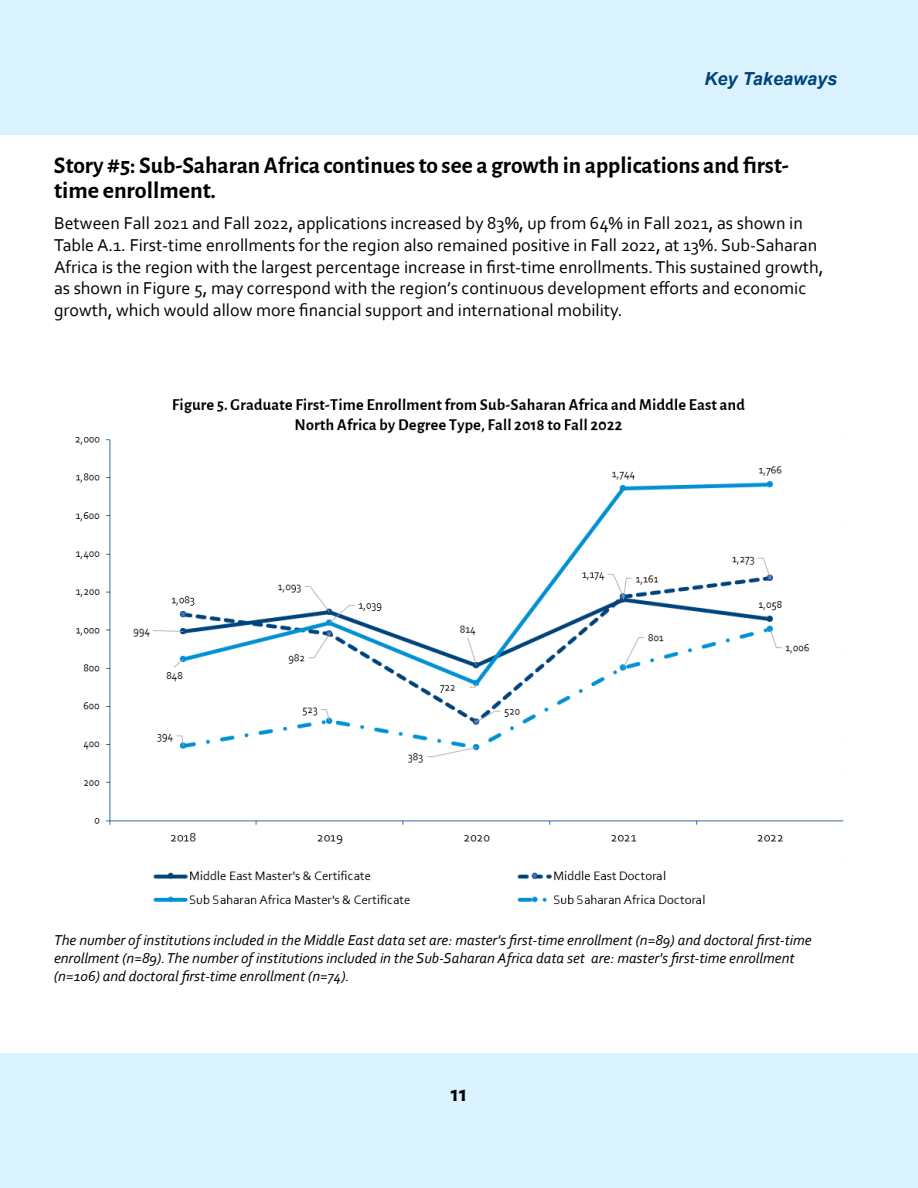
<style>
.page{position:relative;width:918px;height:1188px;background:#fff}
.page>*{position:absolute;margin:0;border:0;box-sizing:border-box;transform-origin:0 0}
.t1{font:700 24px/25.5px "Alegreya Sans";color:#000}
.t2{font:700 22.5px "Alegreya Sans";color:#000}
.t3{font:18px/21.8px "Corbel";color:#000}
.t4{font:italic 700 18px "Arial";color:#00427a}
.t5{font:italic 15px/18.1px "Corbel";color:#000}
</style>
<div class="page">
<div style="left:0;top:1053px;width:918px;height:135px;background:#daf3ff"></div>
<div style="left:0;top:0;width:918px;height:135px;background:#daf3ff"></div>
<img style="left:75px;top:398px;width:769px;height:507px">
<p class="t4" style="left:705px;top:71px;width:134px">Key Takeaways</p>
<h1 class="t1" style="left:54px;top:153px;width:736px">Story #5: Sub-Saharan Africa continues to see a growth in applications and first&shy;time enrollment.</h1>
<p class="t3" style="left:54px;top:214px;width:771px">Between Fall 2021 and Fall 2022, applications increased by 83%, up from 64% in Fall 2021, as shown in Table A.1. First-time enrollments for the region also remained positive in Fall 2022, at 13%. Sub-Saharan Africa is the region with the largest percentage increase in first-time enrollments. This sustained growth, as shown in Figure 5, may correspond with the region’s continuous development efforts and economic growth, which would allow more financial support and international mobility.</p>
<p class="t5" style="left:54px;top:932px;width:759px">The number of institutions included in the Middle East data set are: master's first-time enrollment (n=89) and doctoral first-time enrollment (n=89).The number of institutions included in the Sub-Saharan Africa data set are: master's first-time enrollment (n=106) and doctoral first-time enrollment (n=74).</p>
<p class="t2" style="left:451px;top:1083px;width:33px">1111</p>
</div>
